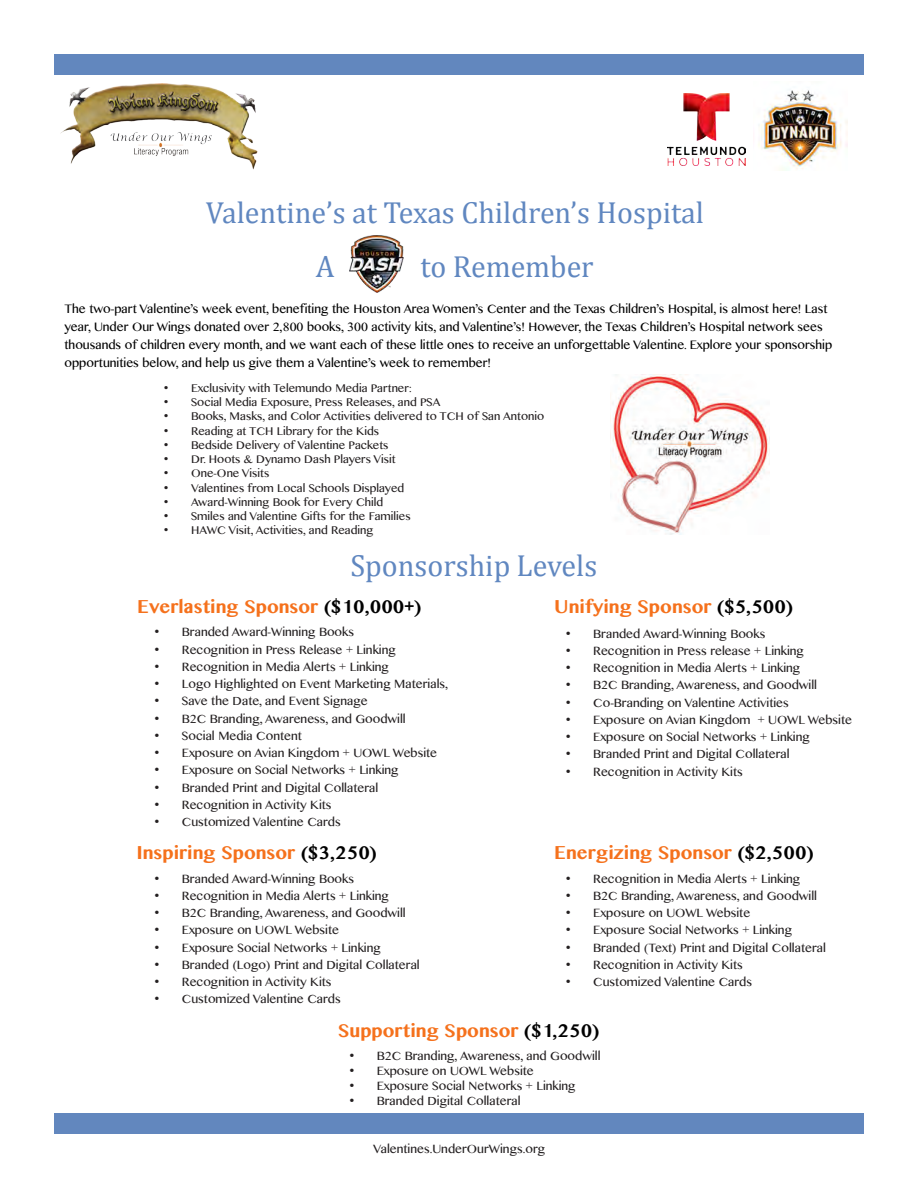
<style>
.page{position:relative;width:918px;height:1188px;background:#fff}
.page>*{position:absolute;margin:0;border:0;box-sizing:border-box;transform-origin:0 0}
.t1{font:30.6px/54px "Cambria";color:#6087c0}
.t2{font:700 18.3px "Malayalam MN";color:#f5711c}
.t3{font:12.3px/18px "Malayalam MN";color:#000}
.t4{font:12px "Malayalam MN";color:#231f20}
.t5{font:11.25px "Malayalam MN";color:#231f20}
.s1{color:#000}
</style>
<div class="page">
<div style="left:54px;top:54px;width:810px;height:20px;background:#6287be"></div>
<div style="left:54px;top:1114px;width:810px;height:20px;background:#6287be"></div>
<img style="left:610px;top:374px;width:159px;height:161px">
<img style="left:758px;top:90px;width:90px;height:81px">
<img style="left:349px;top:235px;width:54px;height:57px">
<img style="left:668px;top:94px;width:78px;height:71px">
<img style="left:60px;top:83px;width:198px;height:87px">
<h1 class="t1" style="left:316px;top:185px;width:390px;text-indent:-110px">Valentine’s at Texas Children’s Hospital<br>A</h1>
<h1 class="t1" style="left:420px;top:239px;width:175px">to Remember</h1>
<p class="t3" style="left:65px;top:300px;width:769px">The two-part Valentine’s week event, benefiting the Houston Area Women’s Center and the Texas Children’s Hospital, is almost here! Last year, Under Our Wings donated over 2,800 books, 300 activity kits, and Valentine’s! However, the Texas Children’s Hospital network sees thousands of children every month, and we want each of these little ones to receive an unforgettable Valentine. Explore your sponsorship opportunities below, and help us give them a Valentine’s week to remember!</p>
<p class="t5" style="left:164px;top:381px;width:249px">• Exclusivity with Telemundo Media Partner:</p>
<p class="t5" style="left:164px;top:395px;width:278px">• Social Media Exposure, Press Releases, and PSA</p>
<p class="t5" style="left:164px;top:409px;width:382px">• Books, Masks, and Color Activities delivered to TCH of San Antonio</p>
<p class="t5" style="left:164px;top:423px;width:216px">• Reading at TCH Library for the Kids</p>
<p class="t5" style="left:164px;top:438px;width:226px">• Bedside Delivery of Valentine Packets</p>
<p class="t5" style="left:164px;top:452px;width:233px">• Dr. Hoots &amp; Dynamo Dash Players Visit</p>
<p class="t5" style="left:164px;top:466px;width:107px">• One-One Visits</p>
<p class="t5" style="left:164px;top:480px;width:242px">• Valentines from Local Schools Displayed</p>
<p class="t5" style="left:164px;top:495px;width:221px">• Award-Winning Book for Every Child</p>
<p class="t5" style="left:164px;top:509px;width:248px">• Smiles and Valentine Gifts for the Families</p>
<p class="t5" style="left:164px;top:523px;width:211px">• HAWC Visit, Activities, and Reading</p>
<h1 class="t1" style="left:350px;top:538px;width:248px">Sponsorship Levels</h1>
<h2 class="t2" style="left:137px;top:595px;width:286px">Everlasting Sponsor <span class="s1">($10,000+)</span></h2>
<h2 class="t2" style="left:554px;top:595px;width:241px">Unifying Sponsor <span class="s1">($5,500)</span></h2>
<p class="t4" style="left:155px;top:624px;width:201px">• Branded Award-Winning Books</p>
<p class="t4" style="left:155px;top:642px;width:242px">• Recognition in Press Release + Linking</p>
<p class="t4" style="left:155px;top:659px;width:236px">• Recognition in Media Alerts + Linking</p>
<p class="t4" style="left:155px;top:676px;width:295px">• Logo Highlighted on Event Marketing Materials,</p>
<p class="t4" style="left:155px;top:693px;width:214px">• Save the Date, and Event Signage</p>
<p class="t4" style="left:155px;top:711px;width:252px">• B2C Branding, Awareness, and Goodwill</p>
<p class="t4" style="left:155px;top:728px;width:149px">• Social Media Content</p>
<p class="t4" style="left:155px;top:745px;width:284px">• Exposure on Avian Kingdom + UOWL Website</p>
<p class="t4" style="left:155px;top:762px;width:245px">• Exposure on Social Networks + Linking</p>
<p class="t4" style="left:155px;top:780px;width:225px">• Branded Print and Digital Collateral</p>
<p class="t4" style="left:155px;top:797px;width:178px">• Recognition in Activity Kits</p>
<p class="t4" style="left:155px;top:814px;width:187px">• Customized Valentine Cards</p>
<h2 class="t2" style="left:136px;top:841px;width:243px">Inspiring Sponsor <span class="s1">($3,250)</span></h2>
<h2 class="t2" style="left:554px;top:841px;width:261px">Energizing Sponsor <span class="s1">($2,500)</span></h2>
<p class="t4" style="left:566px;top:871px;width:236px">• Recognition in Media Alerts + Linking</p>
<p class="t4" style="left:566px;top:888px;width:252px">• B2C Branding, Awareness, and Goodwill</p>
<p class="t4" style="left:566px;top:905px;width:186px">• Exposure on UOWL Website</p>
<p class="t4" style="left:566px;top:922px;width:227px">• Exposure Social Networks + Linking</p>
<p class="t4" style="left:566px;top:940px;width:261px">• Branded (Text) Print and Digital Collateral</p>
<p class="t4" style="left:566px;top:957px;width:178px">• Recognition in Activity Kits</p>
<p class="t4" style="left:566px;top:974px;width:187px">• Customized Valentine Cards</p>
<h2 class="t2" style="left:338px;top:1018px;width:264px">Supporting Sponsor <span class="s1">($1,250)</span></h2>
<p class="t4" style="left:350px;top:1048px;width:252px">• B2C Branding, Awareness, and Goodwill</p>
<p class="t4" style="left:350px;top:1063px;width:186px">• Exposure on UOWL Website</p>
<p class="t4" style="left:350px;top:1078px;width:227px">• Exposure Social Networks + Linking</p>
<p class="t4" style="left:350px;top:1093px;width:172px">• Branded Digital Collateral</p>
<p class="t4" style="left:566px;top:626px;width:201px">• Branded Award-Winning Books</p>
<p class="t4" style="left:566px;top:643px;width:239px">• Recognition in Press release + Linking</p>
<p class="t4" style="left:566px;top:660px;width:236px">• Recognition in Media Alerts + Linking</p>
<p class="t4" style="left:566px;top:677px;width:252px">• B2C Branding, Awareness, and Goodwill</p>
<p class="t4" style="left:566px;top:695px;width:224px">• Co-Branding on Valentine Activities</p>
<p class="t4" style="left:566px;top:712px;width:287px">• Exposure on Avian Kingdom + UOWL Website</p>
<p class="t4" style="left:566px;top:729px;width:245px">• Exposure on Social Networks + Linking</p>
<p class="t4" style="left:566px;top:746px;width:225px">• Branded Print and Digital Collateral</p>
<p class="t4" style="left:566px;top:764px;width:178px">• Recognition in Activity Kits</p>
<p class="t4" style="left:155px;top:871px;width:201px">• Branded Award-Winning Books</p>
<p class="t4" style="left:155px;top:888px;width:236px">• Recognition in Media Alerts + Linking</p>
<p class="t4" style="left:155px;top:905px;width:252px">• B2C Branding, Awareness, and Goodwill</p>
<p class="t4" style="left:155px;top:922px;width:186px">• Exposure on UOWL Website</p>
<p class="t4" style="left:155px;top:940px;width:227px">• Exposure Social Networks + Linking</p>
<p class="t4" style="left:155px;top:957px;width:266px">• Branded (Logo) Print and Digital Collateral</p>
<p class="t4" style="left:155px;top:974px;width:178px">• Recognition in Activity Kits</p>
<p class="t4" style="left:155px;top:991px;width:187px">• Customized Valentine Cards</p>
<p class="t4" style="left:373px;top:1141px;width:174px">Valentines.UnderOurWings.org</p>
</div>
